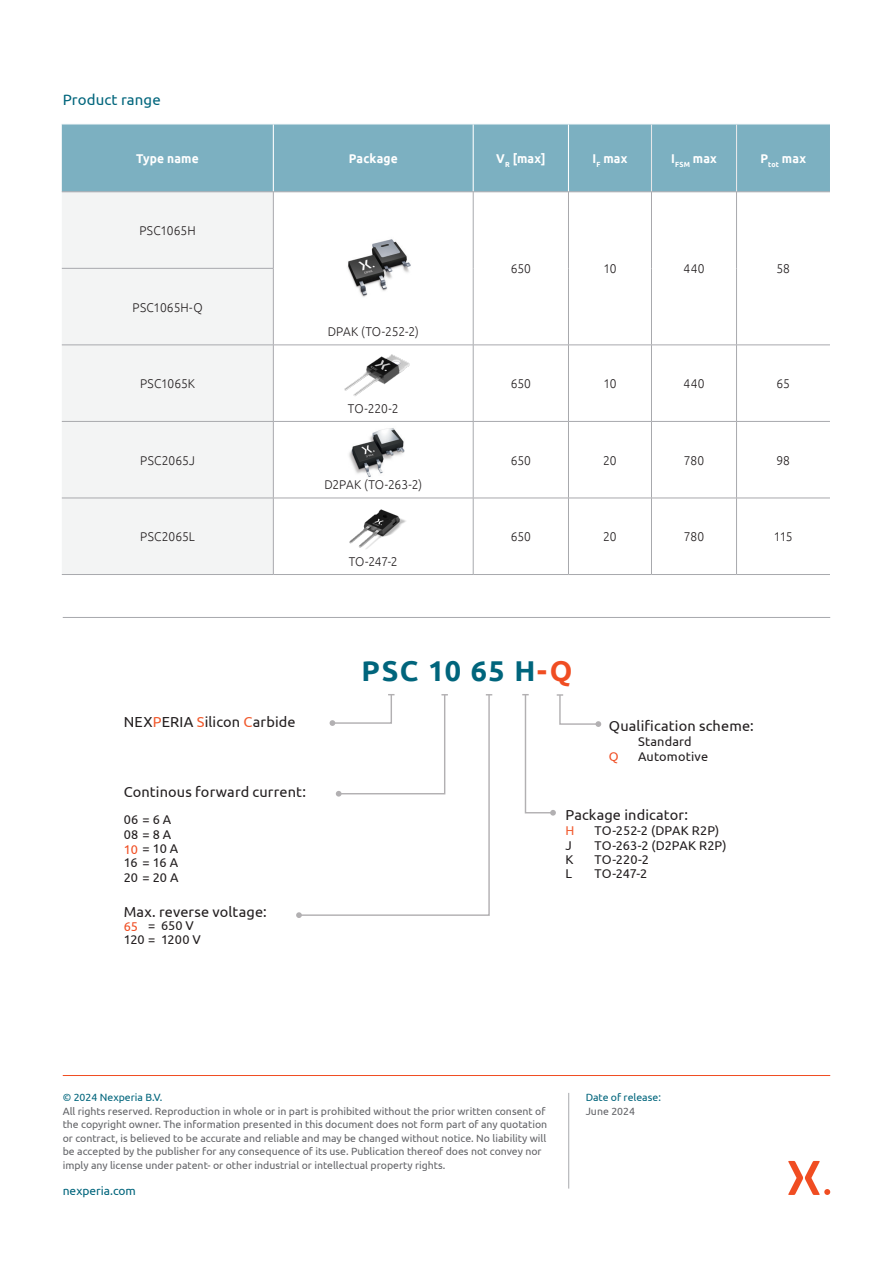
<style>
.page{position:relative;width:893px;height:1263px;background:#fff}
.page>*{position:absolute;margin:0;border:0;box-sizing:border-box;transform-origin:0 0}
.body_text{font:700 28.65px "Ubuntu";letter-spacing:.045em;color:#00657c}
.Table_header{font:15px "Ubuntu";letter-spacing:.01em;color:#00657c}
.body_text_heading{font:14.55px "Ubuntu";letter-spacing:.01em;color:#231f20}
.body_text_heading-2{font:12.75px "Ubuntu";letter-spacing:.005em;color:#231f20}
.t1{font:300 12.75px "Ubuntu";letter-spacing:-.005em;color:#231f20;scale:.94 1}
.t2{font:700 12.75px "Ubuntu";letter-spacing:.015em;color:#fff;scale:.94 1}
.t3{font:300 12.75px "Ubuntu";letter-spacing:.015em;color:#231f20;scale:.94 1}
.body_text_heading-3{font:12.75px "Ubuntu";color:#f04d22}
.body_text_heading-4{font:12.75px "Ubuntu";color:#f15d32}
.t4{font:12px "Ubuntu";color:#00657c}
.t5{font:10.5px/13.5px "Ubuntu";color:#636468}
.t6{font:10.5px "Ubuntu";color:#00657c}
.s1{color:#f04d22}
.s2{color:#fff}
.s3{color:#f1592c}
</style>
<div class="page">
<hr style="left:63px;top:617px;width:767px;height:1px;background:#a8a9ad">
<svg style="left:522px;top:694px;width:79px;height:122px"></svg>
<svg style="left:296px;top:694px;width:196px;height:224px"></svg>
<div style="left:62px;top:124px;width:768px;height:68px;background:#7cb0c1"></div>
<div style="left:62px;top:193px;width:211px;height:381px;background:#f3f4f4"></div>
<svg style="left:274px;top:193px;width:556px;height:381px"></svg>
<hr style="left:273px;top:124px;width:1px;height:68px;background:#fff">
<hr style="left:473px;top:124px;width:1px;height:68px;background:#fff">
<hr style="left:568px;top:124px;width:1px;height:68px;background:#fff">
<hr style="left:651px;top:124px;width:1px;height:68px;background:#e6e7e9">
<hr style="left:736px;top:124px;width:1px;height:68px;background:#e6e7e9">
<hr style="left:62px;top:192px;width:211px;height:1px;background:#a8a9ad">
<hr style="left:273px;top:192px;width:200px;height:1px;background:#a8a9ad">
<hr style="left:473px;top:192px;width:95px;height:1px;background:#a8a9ad">
<hr style="left:568px;top:192px;width:83px;height:1px;background:#a8a9ad">
<hr style="left:651px;top:192px;width:85px;height:1px;background:#a8a9ad">
<hr style="left:736px;top:192px;width:94px;height:1px;background:#a8a9ad">
<hr style="left:62px;top:268px;width:211px;height:1px;background:#a8a9ad">
<hr style="left:62px;top:345px;width:211px;height:1px;background:#a8a9ad">
<hr style="left:273px;top:345px;width:200px;height:1px;background:#a8a9ad">
<hr style="left:473px;top:345px;width:95px;height:1px;background:#a8a9ad">
<hr style="left:568px;top:345px;width:83px;height:1px;background:#a8a9ad">
<hr style="left:651px;top:345px;width:85px;height:1px;background:#a8a9ad">
<hr style="left:736px;top:345px;width:94px;height:1px;background:#a8a9ad">
<hr style="left:62px;top:421px;width:211px;height:1px;background:#a8a9ad">
<hr style="left:273px;top:421px;width:200px;height:1px;background:#a8a9ad">
<hr style="left:473px;top:421px;width:95px;height:1px;background:#a8a9ad">
<hr style="left:568px;top:421px;width:83px;height:1px;background:#a8a9ad">
<hr style="left:651px;top:421px;width:85px;height:1px;background:#a8a9ad">
<hr style="left:736px;top:421px;width:94px;height:1px;background:#a8a9ad">
<hr style="left:62px;top:498px;width:211px;height:1px;background:#a8a9ad">
<hr style="left:273px;top:498px;width:200px;height:1px;background:#a8a9ad">
<hr style="left:473px;top:498px;width:95px;height:1px;background:#a8a9ad">
<hr style="left:568px;top:498px;width:83px;height:1px;background:#a8a9ad">
<hr style="left:651px;top:498px;width:85px;height:1px;background:#a8a9ad">
<hr style="left:736px;top:498px;width:94px;height:1px;background:#a8a9ad">
<hr style="left:62px;top:574px;width:211px;height:1px;background:#a8a9ad">
<hr style="left:273px;top:574px;width:200px;height:1px;background:#a8a9ad">
<hr style="left:473px;top:574px;width:95px;height:1px;background:#a8a9ad">
<hr style="left:568px;top:574px;width:83px;height:1px;background:#a8a9ad">
<hr style="left:651px;top:574px;width:85px;height:1px;background:#a8a9ad">
<hr style="left:736px;top:574px;width:94px;height:1px;background:#a8a9ad">
<hr style="left:273px;top:192px;width:1px;height:76px;background:#a8a9ad">
<hr style="left:473px;top:192px;width:1px;height:76px;background:#a8a9ad">
<hr style="left:568px;top:192px;width:1px;height:76px;background:#a8a9ad">
<hr style="left:651px;top:192px;width:1px;height:76px;background:#a8a9ad">
<hr style="left:736px;top:192px;width:1px;height:76px;background:#a8a9ad">
<hr style="left:273px;top:268px;width:1px;height:77px;background:#a8a9ad">
<hr style="left:473px;top:268px;width:1px;height:77px;background:#a8a9ad">
<hr style="left:568px;top:268px;width:1px;height:77px;background:#a8a9ad">
<hr style="left:651px;top:268px;width:1px;height:77px;background:#a8a9ad">
<hr style="left:736px;top:268px;width:1px;height:77px;background:#a8a9ad">
<hr style="left:273px;top:345px;width:1px;height:76px;background:#a8a9ad">
<hr style="left:473px;top:345px;width:1px;height:76px;background:#a8a9ad">
<hr style="left:568px;top:345px;width:1px;height:76px;background:#a8a9ad">
<hr style="left:651px;top:345px;width:1px;height:76px;background:#a8a9ad">
<hr style="left:736px;top:345px;width:1px;height:76px;background:#a8a9ad">
<hr style="left:273px;top:422px;width:1px;height:76px;background:#a8a9ad">
<hr style="left:473px;top:422px;width:1px;height:76px;background:#a8a9ad">
<hr style="left:568px;top:422px;width:1px;height:76px;background:#a8a9ad">
<hr style="left:651px;top:422px;width:1px;height:76px;background:#a8a9ad">
<hr style="left:736px;top:422px;width:1px;height:76px;background:#a8a9ad">
<hr style="left:273px;top:498px;width:1px;height:76px;background:#a8a9ad">
<hr style="left:473px;top:498px;width:1px;height:76px;background:#a8a9ad">
<hr style="left:568px;top:498px;width:1px;height:76px;background:#a8a9ad">
<hr style="left:651px;top:498px;width:1px;height:76px;background:#a8a9ad">
<hr style="left:736px;top:498px;width:1px;height:76px;background:#a8a9ad">
<img style="left:340px;top:348px;width:78px;height:55px">
<img style="left:340px;top:505px;width:67px;height:56px">
<hr style="left:63px;top:1075px;width:767px;height:1px;background:#f04d22">
<hr style="left:568px;top:1093px;width:1px;height:95px;background:#a8a9ad">
<svg style="left:788px;top:1161px;width:42px;height:34px"></svg>
<p class="Table_header" style="left:63px;top:91px;width:100px">Product range</p>
<p class="t2" style="left:136px;top:150px;width:68px">Type name</p>
<p class="t2" style="left:349px;top:150px;width:54px">Package</p>
<p class="t2" style="left:496px;top:150px;width:54px">V<sub>R</sub> [max]</p>
<p class="t2" style="left:592px;top:150px;width:39px">I<sub>F</sub> max</p>
<p class="t2" style="left:671px;top:150px;width:50px">I<sub>FSM</sub> max</p>
<p class="t2" style="left:760px;top:150px;width:50px">P<sub>tot</sub> max</p>
<p class="t1" style="left:139px;top:223px;width:61px">PSC1065H</p>
<p class="t1" style="left:132px;top:299px;width:76px">PSC1065H-Q</p>
<p class="t1" style="left:140px;top:376px;width:60px">PSC1065K</p>
<p class="t3" style="left:140px;top:452px;width:60px">PSC2065J</p>
<p class="t3" style="left:140px;top:529px;width:60px">PSC2065L</p>
<p class="t1" style="left:328px;top:324px;width:98px">DPAK (TO-252-2)</p>
<p class="t1" style="left:348px;top:401px;width:55px">TO-220-2</p>
<p class="t1" style="left:324px;top:477px;width:105px">D2PAK (TO-263-2)</p>
<p class="t1" style="left:349px;top:554px;width:54px">TO-247-2</p>
<p class="t1" style="left:511px;top:261px;width:23px">650</p>
<p class="t1" style="left:603px;top:261px;width:16px">10</p>
<p class="t1" style="left:683px;top:261px;width:24px">440</p>
<p class="t1" style="left:776px;top:261px;width:16px">58</p>
<p class="t1" style="left:511px;top:376px;width:23px">650</p>
<p class="t1" style="left:603px;top:376px;width:16px">10</p>
<p class="t1" style="left:684px;top:376px;width:24px">440</p>
<p class="t1" style="left:776px;top:376px;width:16px">65</p>
<p class="t1" style="left:511px;top:452px;width:23px">650</p>
<p class="t1" style="left:603px;top:452px;width:16px">20</p>
<p class="t1" style="left:684px;top:452px;width:23px">780</p>
<p class="t1" style="left:776px;top:452px;width:16px">98</p>
<p class="t1" style="left:511px;top:529px;width:23px">650</p>
<p class="t1" style="left:603px;top:529px;width:16px">20</p>
<p class="t1" style="left:684px;top:529px;width:23px">780</p>
<p class="t1" style="left:774px;top:529px;width:21px">115</p>
<p class="body_text" style="left:362px;top:653px;width:226px">PSC 10 65 H <span class="s1">- Q</span><span class="s2">x</span></p>
<p class="body_text_heading" style="left:124px;top:713px;width:173px">NEX<span class="s3">P</span>ERIA <span class="s3">S</span>ilicon <span class="s3">C</span>arbide</p>
<p class="body_text_heading" style="left:609px;top:717px;width:146px">Qualification scheme:</p>
<p class="body_text_heading-2" style="left:638px;top:734px;width:55px">Standard</p>
<p class="body_text_heading-3" style="left:609px;top:748px;width:11px">Q</p>
<p class="body_text_heading-2" style="left:638px;top:748px;width:72px">Automotive</p>
<p class="body_text_heading" style="left:124px;top:783px;width:184px">Continous forward current:</p>
<p class="body_text_heading-2" style="left:124px;top:812px;width:49px">06 = 6 A</p>
<p class="body_text_heading-2" style="left:124px;top:826px;width:49px">08 = 8 A</p>
<p class="body_text_heading-2" style="left:124px;top:840px;width:56px"><span class="s1">10</span> = 10 A</p>
<p class="body_text_heading-2" style="left:124px;top:855px;width:56px">16 = 16 A</p>
<p class="body_text_heading-2" style="left:124px;top:869px;width:56px">20 = 20 A</p>
<p class="body_text_heading" style="left:124px;top:903px;width:144px">Max. reverse voltage:</p>
<p class="body_text_heading-2" style="left:124px;top:917px;width:72px"><span class="s1">65</span> = 650 V</p>
<p class="body_text_heading-2" style="left:124px;top:932px;width:79px">120 = 1200 V</p>
<p class="body_text_heading" style="left:565px;top:806px;width:124px">Package indicator:</p>
<p class="body_text_heading-4" style="left:565px;top:823px;width:10px">H</p>
<p class="body_text_heading-2" style="left:595px;top:823px;width:126px">TO-252-2 (DPAK R2P)</p>
<p class="body_text_heading-2" style="left:565px;top:837px;width:8px">J</p>
<p class="body_text_heading-2" style="left:595px;top:837px;width:133px">TO-263-2 (D2PAK R2P)</p>
<p class="body_text_heading-2" style="left:565px;top:852px;width:9px">K</p>
<p class="body_text_heading-2" style="left:595px;top:852px;width:56px">TO-220-2</p>
<p class="body_text_heading-2" style="left:565px;top:866px;width:8px">L</p>
<p class="body_text_heading-2" style="left:595px;top:866px;width:54px">TO-247-2</p>
<p class="t6" style="left:63px;top:1091px;width:101px">© 2024 Nexperia B.V.</p>
<p class="t5" style="left:63px;top:1104px;width:486px">All rights reserved. Reproduction in whole or in part is prohibited without the prior written consent of the copyright owner. The information presented in this document does not form part of any quotation or contract, is believed to be accurate and reliable and may be changed without notice. No liability will be accepted by the publisher for any consequence of its use. Publication thereof does not convey nor imply any license under patent- or other industrial or intellectual property rights.</p>
<p class="t4" style="left:63px;top:1183px;width:75px">nexperia.com</p>
<p class="t6" style="left:586px;top:1091px;width:77px">Date of release:</p>
<p class="t5" style="left:586px;top:1104px;width:51px">June 2024</p>
</div>
